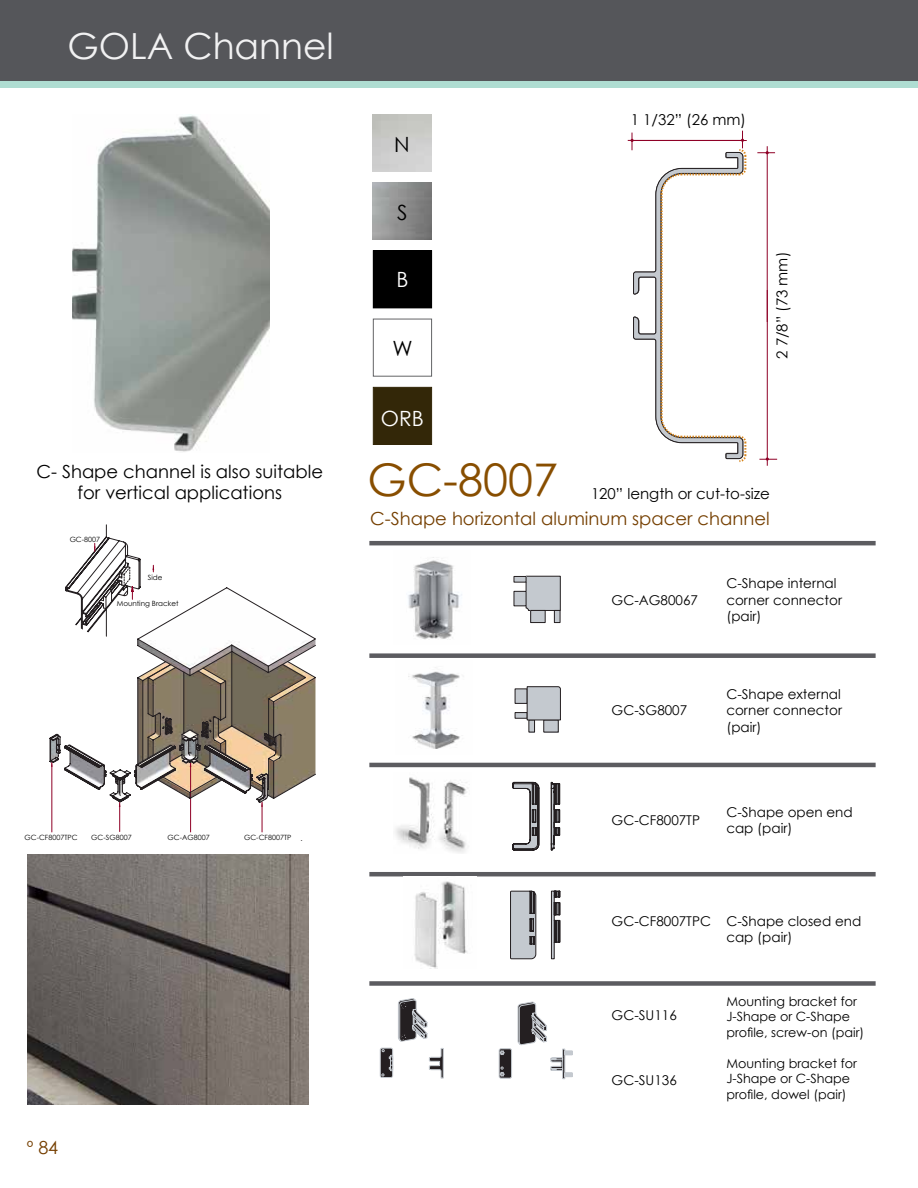
<style>
.page{position:relative;width:918px;height:1188px;background:#fff}
.page>*{position:absolute;margin:0;border:0;box-sizing:border-box;transform-origin:0 0}
.t1{font:45px "Century Gothic";color:#884e00}
.t2{font:36px "Century Gothic";color:#f1f1f2}
.t3{font:21px "Century Gothic";color:#fff}
.t4{font:21px "Century Gothic";color:#000}
.t5{font:18px/21.6px "Century Gothic";color:#000;text-align:center}
.t6{font:18px "Century Gothic";color:#753f00}
.t7{font:15px "Century Gothic";color:#000}
.t8{font:13.5px/16.2px "Century Gothic";color:#000}
.t9{font:12.75px/15.3px "Century Gothic";color:#000}
.t10{font:7.2px "Century Gothic";color:#000}
.t11{font:6.6px "Verdana";color:#241f21}
</style>
<div class="page">
<div style="left:0;top:0;width:918px;height:81px;background:#55565a"></div>
<div style="left:0;top:81px;width:918px;height:7px;background:#afddd2"></div>
<hr style="left:369px;top:541px;width:507px;height:4px;background:#5c5c60">
<svg style="left:369px;top:653px;width:507px;height:333px"></svg>
<svg style="left:398px;top:998px;width:29px;height:44px"></svg>
<svg style="left:380px;top:1048px;width:13px;height:30px"></svg>
<svg style="left:429px;top:1048px;width:15px;height:30px"></svg>
<svg style="left:499px;top:1048px;width:13px;height:31px"></svg>
<svg style="left:518px;top:1002px;width:54px;height:77px"></svg>
<img style="left:28px;top:855px;width:280px;height:249px">
<div style="left:422px;top:878px;width:77px;height:98px;background:#fff"></div>
<img style="left:403px;top:877px;width:73px;height:92px">
<svg style="left:551px;top:891px;width:9px;height:68px"></svg>
<svg style="left:510px;top:891px;width:26px;height:68px;background:#a3a6ab"></svg>
<div style="left:425px;top:783px;width:78px;height:81px;background:#fff"></div>
<img style="left:393px;top:772px;width:78px;height:82px">
<svg style="left:551px;top:782px;width:9px;height:69px"></svg>
<svg style="left:513px;top:782px;width:26px;height:68px"></svg>
<div style="left:397px;top:664px;width:77px;height:94px;background:#fff"></div>
<img style="left:395px;top:660px;width:77px;height:94px">
<div style="left:515px;top:689px;width:12px;height:14px;background:#c4c9cf"></div>
<div style="left:515px;top:689px;width:12px;height:15px;border:1px solid #241f21"></div>
<div style="left:515px;top:713px;width:12px;height:5px;background:#c4c9cf"></div>
<div style="left:515px;top:712px;width:12px;height:6px;border:1px solid #241f21"></div>
<div style="left:529px;top:720px;width:6px;height:12px;background:#c4c9cf"></div>
<div style="left:529px;top:720px;width:6px;height:12px;border:1px solid #241f21"></div>
<div style="left:544px;top:720px;width:14px;height:12px;background:#c4c9cf"></div>
<div style="left:544px;top:720px;width:14px;height:12px;border:1px solid #241f21"></div>
<svg style="left:527px;top:686px;width:34px;height:34px"></svg>
<img style="left:408px;top:557px;width:54px;height:83px">
<svg style="left:526px;top:576px;width:35px;height:35px"></svg>
<div style="left:554px;top:610px;width:6px;height:13px;background:#c4c9cf"></div>
<div style="left:554px;top:610px;width:6px;height:13px;border:1px solid #241f21"></div>
<div style="left:531px;top:610px;width:14px;height:13px;background:#c4c9cf"></div>
<div style="left:531px;top:610px;width:14px;height:13px;border:1px solid #241f21"></div>
<div style="left:514px;top:591px;width:12px;height:15px;background:#c4c9cf"></div>
<div style="left:514px;top:591px;width:12px;height:15px;border:1px solid #241f21"></div>
<div style="left:514px;top:576px;width:12px;height:6px;background:#c4c9cf"></div>
<div style="left:514px;top:576px;width:12px;height:6px;border:1px solid #241f21"></div>
<hr style="left:767px;top:146px;width:1px;height:176px;background:#8f0026">
<svg style="left:757px;top:151px;width:18px;height:3px"></svg>
<hr style="left:767px;top:290px;width:1px;height:176px;background:#8f0026">
<svg style="left:759px;top:457px;width:18px;height:4px"></svg>
<hr style="left:52px;top:762px;width:1px;height:70px;background:#8f0026">
<hr style="left:119px;top:802px;width:1px;height:30px;background:#8f0026">
<hr style="left:190px;top:762px;width:1px;height:70px;background:#8f0026">
<hr style="left:262px;top:802px;width:1px;height:30px;background:#8f0026">
<svg style="left:49px;top:524px;width:267px;height:283px"></svg>
<hr style="left:628px;top:140px;width:114px;height:1px;background:#8f0026">
<svg style="left:631px;top:131px;width:116px;height:331px"></svg>
<img style="left:72px;top:114px;width:198px;height:338px">
<div style="left:373px;top:387px;width:59px;height:58px;background:#332708;border:1px solid #332708"></div>
<div style="left:373px;top:319px;width:59px;height:57px;border:1px solid #636466"></div>
<div style="left:373px;top:251px;width:59px;height:57px;background:#000"></div>
<div style="left:373px;top:250px;width:59px;height:58px;border:1px solid #000"></div>
<img style="left:373px;top:183px;width:59px;height:57px">
<h2 class="t2" style="left:68px;top:24px;width:268px">GOLA Channel</h2>
<h3 class="t5" style="left:36px;top:460px;width:288px">C- Shape channel is also suitable for vertical applications</h3>
<p class="t10" style="left:70px;top:535px;width:32px">GC-8007</p>
<p class="t10" style="left:148px;top:573px;width:16px">Side</p>
<p class="t10" style="left:117px;top:599px;width:63px">Mounting Bracket</p>
<p class="t10" style="left:25px;top:833px;width:55px">GC-CF8007TPC</p>
<p class="t10" style="left:91px;top:833px;width:42px">GC-SG8007</p>
<p class="t10" style="left:168px;top:833px;width:44px">GC-AG8007</p>
<p class="t10" style="left:244px;top:833px;width:49px">GC-CF8007TP</p>
<p class="t11" style="left:300px;top:834px;width:4px">.</p>
<h3 class="t6" style="left:27px;top:1137px;width:33px">º 84</h3>
<h3 class="t4" style="left:394px;top:131px;width:17px">N</h3>
<h3 class="t4" style="left:397px;top:200px;width:12px">S</h3>
<h3 class="t3" style="left:396px;top:267px;width:14px">B</h3>
<h3 class="t4" style="left:392px;top:336px;width:22px">W</h3>
<h3 class="t3" style="left:381px;top:405px;width:45px">ORB</h3>
<h1 class="t1" style="left:368px;top:453px;width:192px">GC-8007</h1>
<p class="t7" style="left:631px;top:110px;width:117px">1 1/32” (26 mm)</p>
<p class="t7" style="left:773px;top:359px;width:109px;rotate:-90deg">2 7/8” (73 mm)</p>
<p class="t7" style="left:591px;top:484px;width:180px">120” length or cut-to-size</p>
<h3 class="t6" style="left:370px;top:508px;width:401px">C-Shape horizontal aluminum spacer channel</h3>
<p class="t8" style="left:612px;top:591px;width:88px">GC-AG80067</p>
<p class="t8" style="left:612px;top:702px;width:77px">GC-SG8007</p>
<p class="t8" style="left:726px;top:575px;width:117px">C-Shape internal corner connector (pair)</p>
<p class="t8" style="left:726px;top:686px;width:117px;text-align:justify">C-Shape external corner connector (pair)</p>
<p class="t8" style="left:612px;top:811px;width:90px">GC-CF8007TP</p>
<p class="t8" style="left:726px;top:803px;width:128px">C-Shape open end cap (pair)</p>
<p class="t8" style="left:726px;top:913px;width:136px;text-indent:-115px">GC-CF8007TPC C-Shape closed end cap (pair)</p>
<p class="t8" style="left:612px;top:1007px;width:67px">GC-SU116</p>
<p class="t8" style="left:612px;top:1072px;width:67px">GC-SU136</p>
<p class="t9" style="left:726px;top:994px;width:139px">Mounting bracket for<br>J-Shape or C-Shape profile, screw-on (pair)</p>
<p class="t9" style="left:726px;top:1056px;width:132px">Mounting bracket for<br>J-Shape or C-Shape profile, dowel (pair)</p>
</div>
